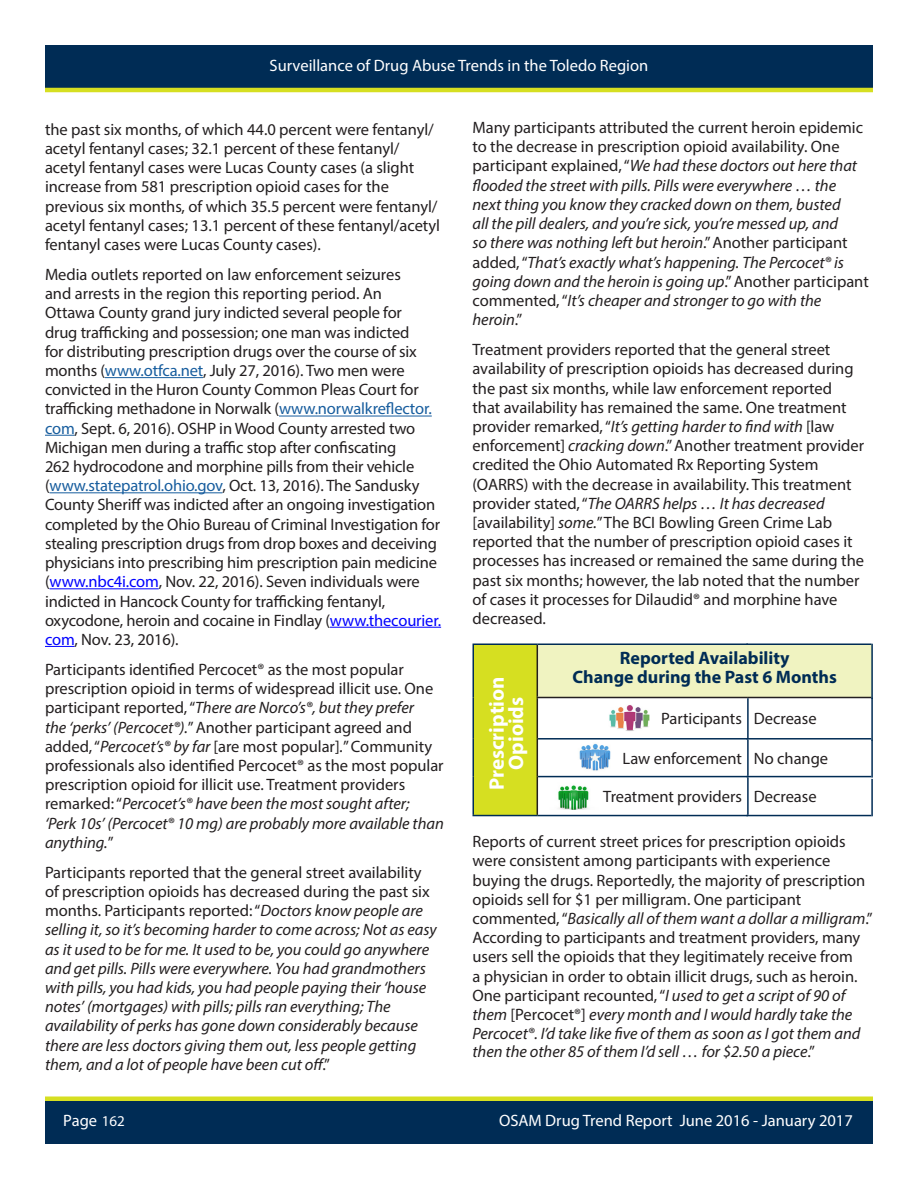
<style>
.page{position:relative;width:918px;height:1188px;background:#fff}
.page>*{position:absolute;margin:0;border:0;box-sizing:border-box;transform-origin:0 0}
.Paragraph_Body_Text{font:700 21px/19.4px "Myriad Pro";color:#fff;text-align:center}
.Paragraph_Body_Text-2{font:700 18px/19.4px "Myriad Pro";color:#002c55;text-align:center}
.Paragraph_Body_Text-3{font:16.5px/19.2px "Myriad Pro";color:#231f20}
.Paragraph_Body_Text-4{font:italic 16.5px/19.2px "Myriad Pro";color:#231f20}
.t1{font:16.5px "Myriad Pro";color:#fff}
.s1{color:#175d9e}
.s2{color:#00f}
.s3{font-style:italic}
.s4{font-style:normal}
.s5{font-size:15px}
</style>
<div class="page">
<hr style="left:105px;top:377px;width:98px;height:1px;background:#175d9e">
<hr style="left:279px;top:416px;width:153px;height:1px;background:#175d9e">
<hr style="left:45px;top:435px;width:30px;height:1px;background:#175d9e">
<hr style="left:50px;top:492px;width:172px;height:1px;background:#175d9e">
<hr style="left:50px;top:588px;width:109px;height:1px;background:#00f">
<hr style="left:330px;top:627px;width:111px;height:1px;background:#00f">
<hr style="left:45px;top:646px;width:30px;height:1px;background:#00f">
<div style="left:473px;top:644px;width:64px;height:172px;background:#d6df21"></div>
<div style="left:537px;top:644px;width:335px;height:54px;background:#f0f3c1"></div>
<hr style="left:537px;top:645px;width:1px;height:52px;background:#231f20">
<hr style="left:537px;top:697px;width:211px;height:1px;background:#231f20">
<hr style="left:537px;top:698px;width:1px;height:41px;background:#231f20">
<hr style="left:748px;top:697px;width:123px;height:1px;background:#231f20">
<hr style="left:537px;top:739px;width:1px;height:38px;background:#231f20">
<hr style="left:537px;top:777px;width:1px;height:38px;background:#231f20">
<hr style="left:472px;top:644px;width:65px;height:1px;background:#002c55">
<hr style="left:472px;top:645px;width:2px;height:53px;background:#002c55">
<hr style="left:472px;top:697px;width:2px;height:42px;background:#002c55">
<hr style="left:472px;top:739px;width:2px;height:38px;background:#002c55">
<hr style="left:472px;top:777px;width:2px;height:38px;background:#002c55">
<hr style="left:472px;top:815px;width:65px;height:1px;background:#002c55">
<hr style="left:537px;top:644px;width:211px;height:1px;background:#002c55">
<hr style="left:746px;top:644px;width:125px;height:1px;background:#002c55">
<hr style="left:871px;top:644px;width:2px;height:55px;background:#002c55">
<hr style="left:747px;top:698px;width:2px;height:40px;background:#002c55">
<hr style="left:871px;top:698px;width:2px;height:43px;background:#002c55">
<hr style="left:538px;top:738px;width:210px;height:2px;background:#002c55">
<hr style="left:746px;top:738px;width:125px;height:2px;background:#002c55">
<hr style="left:747px;top:740px;width:2px;height:36px;background:#002c55">
<hr style="left:871px;top:740px;width:2px;height:38px;background:#002c55">
<hr style="left:538px;top:776px;width:210px;height:1px;background:#002c55">
<hr style="left:746px;top:776px;width:125px;height:1px;background:#002c55">
<hr style="left:747px;top:777px;width:2px;height:38px;background:#002c55">
<hr style="left:871px;top:779px;width:2px;height:37px;background:#002c55">
<hr style="left:537px;top:815px;width:211px;height:1px;background:#002c55">
<hr style="left:746px;top:815px;width:125px;height:1px;background:#002c55">
<img style="left:609px;top:705px;width:41px;height:26px">
<img style="left:579px;top:743px;width:32px;height:28px">
<img style="left:558px;top:785px;width:31px;height:25px">
<div style="left:45px;top:1099px;width:828px;height:45px;background:#002c55"></div>
<div style="left:45px;top:45px;width:828px;height:45px;background:#002c55"></div>
<hr style="left:45px;top:88px;width:828px;height:4px;background:#d6df21">
<div style="left:45px;top:1096px;width:828px;height:5px;background:#d6df21"></div>
<p class="t1" style="left:270px;top:55px;width:380px">Surveillance of Drug Abuse Trends in the Toledo Region</p>
<p class="Paragraph_Body_Text-3" style="left:45px;top:119px;width:397px">the past six months, of which 44.0 percent were fentanyl/ acetyl fentanyl cases; 32.1 percent of these fentanyl/ acetyl fentanyl cases were Lucas County cases (a slight increase from 581 prescription opioid cases for the previous six months, of which 35.5 percent were fentanyl/ acetyl fentanyl cases; 13.1 percent of these fentanyl/acetyl fentanyl cases were Lucas County cases).</p>
<p class="Paragraph_Body_Text-3" style="left:45px;top:265px;width:398px">Media outlets reported on law enforcement seizures<br>and arrests in the region this reporting period. An<br>Ottawa County grand jury indicted several people for<br>drug trafficking and possession; one man was indicted<br>for distributing prescription drugs over the course of six months (<span class="s1">www.otfca.net</span>, July 27, 2016). Two men were convicted in the Huron County Common Pleas Court for trafficking methadone in Norwalk (<span class="s1">www.norwalkreflector. com</span>, Sept. 6, 2016). OSHP in Wood County arrested two Michigan men during a traffic stop after confiscating<br>262 hydrocodone and morphine pills from their vehicle (<span class="s1">www.statepatrol.ohio.gov</span>, Oct. 13, 2016). The Sandusky County Sheriff was indicted after an ongoing investigation completed by the Ohio Bureau of Criminal Investigation for stealing prescription drugs from drop boxes and deceiving physicians into prescribing him prescription pain medicine (<span class="s2">www.nbc4i.com</span>, Nov. 22, 2016). Seven individuals were indicted in Hancock County for trafficking fentanyl, oxycodone, heroin and cocaine in Findlay (<span class="s2">www.thecourier. com</span>, Nov. 23, 2016).</p>
<p class="Paragraph_Body_Text-3" style="left:45px;top:660px;width:400px">Participants identified Percocet® as the most popular prescription opioid in terms of widespread illicit use. One participant reported, “<span class="s3">There are Norco’s®, but they prefer<br>the ‘perks’ (Percocet®).</span>” Another participant agreed and added, “<span class="s3">Percocet’s® by far</span> [are most popular]<span class="s3">.</span>” Community professionals also identified Percocet® as the most popular prescription opioid for illicit use. Treatment providers remarked: “<span class="s3">Percocet’s® have been the most sought after; ‘Perk 10s’ (Percocet® 10 mg) are probably more available than anything.</span>”</p>
<p class="Paragraph_Body_Text-4" style="left:45px;top:862px;width:393px"><span class="s4">Participants reported that the general street availability of prescription opioids has decreased during the past six months. Participants reported: “</span>Doctors know people are selling it, so it’s becoming harder to come across; Not as easy as it used to be for me. It used to be, you could go anywhere and get pills. Pills were everywhere. You had grandmothers with pills, you had kids, you had people paying their ‘house notes’ (mortgages) with pills; pills ran everything; The availability of perks has gone down considerably because there are less doctors giving them out, less people getting them, and a lot of people have been cut off<span class="s4">.”</span></p>
<p class="Paragraph_Body_Text-4" style="left:472px;top:118px;width:398px"><span class="s4">Many participants attributed the current heroin epidemic to the decrease in prescription opioid availability. One participant explained, “</span>We had these doctors out here that flooded the street with pills. Pills were everywhere … the next thing you know they cracked down on them, busted<br>all the pill dealers, and you’re sick, you’re messed up, and<br>so there was nothing left but heroin<span class="s4">.” Another participant added, “</span>That’s exactly what’s happening. The Percocet® is going down and the heroin is going up<span class="s4">.” Another participant commented, “</span>It’s cheaper and stronger to go with the heroin<span class="s4">.”</span></p>
<p class="Paragraph_Body_Text-3" style="left:472px;top:340px;width:393px">Treatment providers reported that the general street availability of prescription opioids has decreased during the past six months, while law enforcement reported that availability has remained the same. One treatment provider remarked, “<span class="s3">It’s getting harder to find with</span> [law enforcement] <span class="s3">cracking down</span>.” Another treatment provider credited the Ohio Automated Rx Reporting System (OARRS) with the decrease in availability. This treatment provider stated, “<span class="s3">The OARRS helps … It has decreased </span>[availability] <span class="s3">some.</span>” The BCI Bowling Green Crime Lab reported that the number of prescription opioid cases it processes has increased or remained the same during the past six months; however, the lab noted that the number of cases it processes for Dilaudid® and morphine have decreased.</p>
<p class="Paragraph_Body_Text" style="left:486px;top:790px;width:115px;rotate:-90deg">Prescription<br>Opioids</p>
<p class="Paragraph_Body_Text-2" style="left:573px;top:647px;width:266px">Reported Availability<br>Change during the Past 6 Months</p>
<p class="Paragraph_Body_Text-3" style="left:661px;top:709px;width:82px">Participants</p>
<p class="Paragraph_Body_Text-3" style="left:754px;top:709px;width:64px">Decrease</p>
<p class="Paragraph_Body_Text-3" style="left:623px;top:748px;width:121px">Law enforcement</p>
<p class="Paragraph_Body_Text-3" style="left:754px;top:748px;width:76px">No change</p>
<p class="Paragraph_Body_Text-3" style="left:603px;top:787px;width:140px">Treatment providers</p>
<p class="Paragraph_Body_Text-3" style="left:754px;top:787px;width:64px">Decrease</p>
<p class="Paragraph_Body_Text-3" style="left:472px;top:832px;width:402px">Reports of current street prices for prescription opioids were consistent among participants with experience buying the drugs. Reportedly, the majority of prescription opioids sell for $1 per milligram. One participant commented, “<span class="s3">Basically all of them want a dollar a milligram</span>.” According to participants and treatment providers, many users sell the opioids that they legitimately receive from<br>a physician in order to obtain illicit drugs, such as heroin.<br>One participant recounted, “<span class="s3">I used to get a script of 90 of them</span> [Percocet®] <span class="s3">every month and I would hardly take the Percocet®. I’d take like five of them as soon as I got them and then the other 85 of them I’d sell … for $2.50 a piece</span>.”</p>
<p class="t1" style="left:63px;top:1111px;width:63px">Page <span class="s5">162</span></p>
<p class="t1" style="left:499px;top:1111px;width:355px">OSAM Drug Trend Report June 2016 - January 2017</p>
</div>
